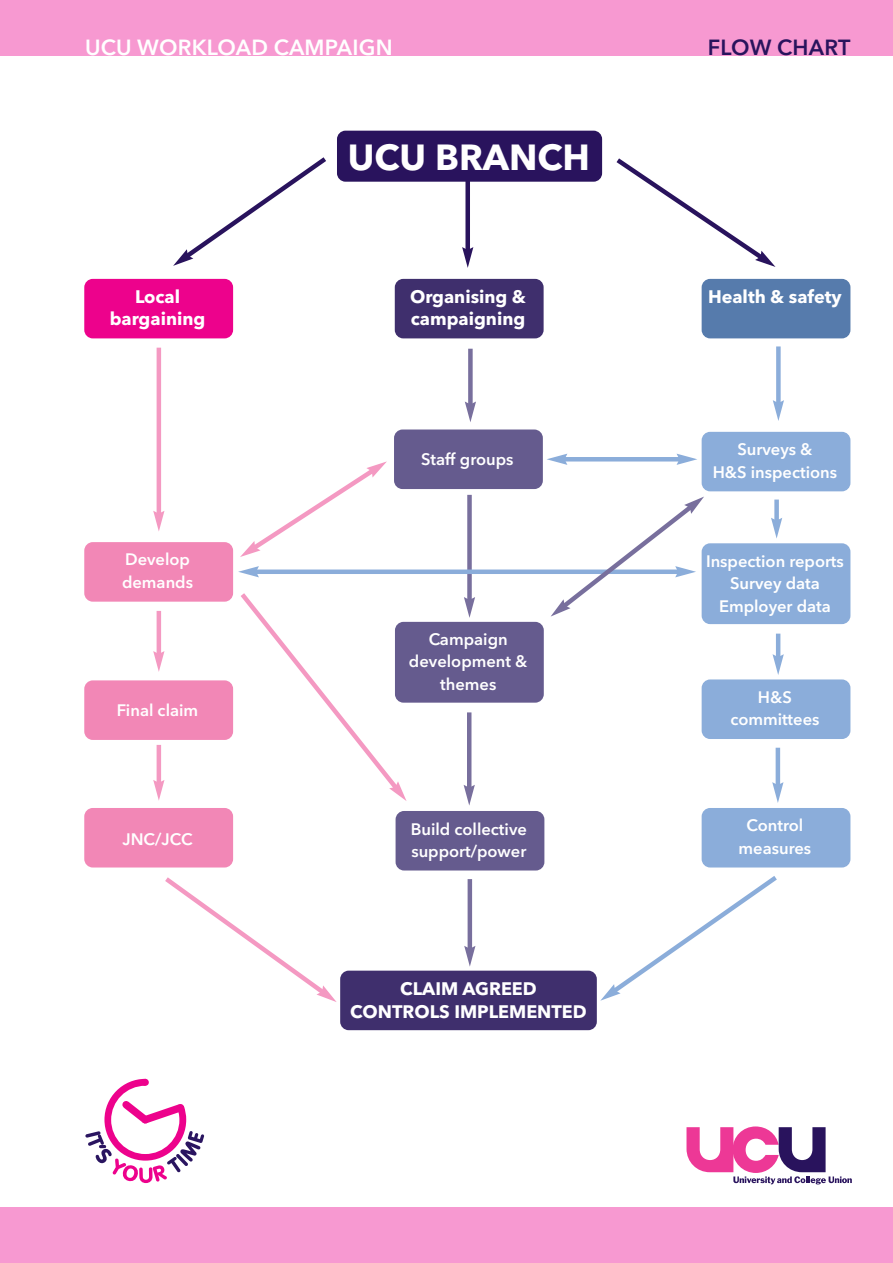
<style>
.page{position:relative;width:893px;height:1263px;background:#fff}
.page>*{position:absolute;margin:0;border:0;box-sizing:border-box;transform-origin:0 0}
.t1{font:700 36px "Avenir Next";color:#fff}
.t2{font:600 21.75px "Avenir Next";letter-spacing:.01em;color:#fff}
.t3{font:600 21.75px "Avenir Next";letter-spacing:.01em;color:#29135d}
.t4{font:700 18px/22.5px "Avenir Next";color:#fff}
.t5{font:600 16.5px/22.5px "Avenir Next";color:#fff;text-align:center}
</style>
<div class="page">
<div style="left:465px;top:169px;width:5px;height:82px;background:#29135d"></div>
<svg style="left:462px;top:247px;width:11px;height:21px"></svg>
<div style="left:468px;top:349px;width:5px;height:56px;background:#786f9d"></div>
<svg style="left:465px;top:401px;width:11px;height:21px"></svg>
<div style="left:467px;top:495px;width:5px;height:106px;background:#786f9d"></div>
<svg style="left:464px;top:597px;width:11px;height:21px"></svg>
<hr style="left:467px;top:712px;width:4px;height:77px;background:#786f9d">
<svg style="left:464px;top:785px;width:11px;height:21px"></svg>
<hr style="left:468px;top:879px;width:4px;height:71px;background:#786f9d">
<svg style="left:464px;top:946px;width:11px;height:21px"></svg>
<svg style="left:173px;top:157px;width:153px;height:109px"></svg>
<hr style="left:157px;top:348px;width:4px;height:167px;background:#f499c2">
<svg style="left:153px;top:511px;width:11px;height:20px"></svg>
<div style="left:776px;top:346px;width:5px;height:58px;background:#8badda"></div>
<svg style="left:773px;top:400px;width:11px;height:21px"></svg>
<div style="left:774px;top:499px;width:5px;height:23px;background:#8badda"></div>
<svg style="left:771px;top:518px;width:11px;height:20px"></svg>
<hr style="left:776px;top:634px;width:4px;height:24px;background:#8badda">
<svg style="left:772px;top:654px;width:12px;height:21px"></svg>
<hr style="left:776px;top:748px;width:4px;height:38px;background:#8badda">
<svg style="left:772px;top:782px;width:11px;height:21px"></svg>
<hr style="left:157px;top:611px;width:4px;height:44px;background:#f499c2">
<svg style="left:153px;top:651px;width:11px;height:21px"></svg>
<hr style="left:157px;top:745px;width:4px;height:39px;background:#f499c2">
<svg style="left:153px;top:780px;width:11px;height:21px"></svg>
<div style="left:0;top:1208px;width:893px;height:55px;background:#f799d1"></div>
<div style="left:0;top:0;width:893px;height:55px;background:#f799d1"></div>
<svg style="left:85px;top:1079px;width:119px;height:104px"></svg>
<svg style="left:686px;top:1126px;width:166px;height:58px"></svg>
<div style="left:337px;top:131px;width:265px;height:51px;background:#29135d;border-radius:9px"></div>
<div style="left:395px;top:279px;width:149px;height:59px;background:#3f2f6d;border-radius:9px"></div>
<div style="left:340px;top:971px;width:257px;height:59px;background:#3f2f6d;border-radius:9px"></div>
<div style="left:702px;top:279px;width:148px;height:59px;background:#567bac;border-radius:9px"></div>
<div style="left:84px;top:279px;width:149px;height:59px;background:#ed028c;border-radius:9px"></div>
<div style="left:84px;top:542px;width:149px;height:60px;background:#f287b6;border-radius:9px"></div>
<div style="left:702px;top:432px;width:148px;height:59px;background:#8badda;border-radius:9px"></div>
<div style="left:702px;top:543px;width:148px;height:81px;background:#8badda;border-radius:9px"></div>
<div style="left:702px;top:679px;width:148px;height:60px;background:#8badda;border-radius:9px"></div>
<div style="left:702px;top:808px;width:148px;height:59px;background:#8badda;border-radius:9px"></div>
<div style="left:394px;top:429px;width:149px;height:60px;background:#655b8e;border-radius:9px"></div>
<div style="left:396px;top:811px;width:148px;height:59px;background:#655b8e;border-radius:9px"></div>
<div style="left:395px;top:622px;width:149px;height:81px;background:#655b8e;border-radius:9px"></div>
<div style="left:84px;top:680px;width:149px;height:60px;background:#f287b6;border-radius:9px"></div>
<div style="left:84px;top:808px;width:149px;height:59px;background:#f287b6;border-radius:9px"></div>
<svg style="left:600px;top:876px;width:177px;height:125px"></svg>
<svg style="left:165px;top:877px;width:172px;height:125px"></svg>
<svg style="left:616px;top:158px;width:159px;height:109px"></svg>
<div style="left:255px;top:569px;width:424px;height:5px;background:#8badda"></div>
<svg style="left:238px;top:566px;width:21px;height:11px"></svg>
<svg style="left:240px;top:461px;width:147px;height:96px"></svg>
<svg style="left:551px;top:497px;width:153px;height:119px"></svg>
<hr style="left:563px;top:457px;width:117px;height:4px;background:#8badda">
<svg style="left:547px;top:454px;width:20px;height:11px"></svg>
<svg style="left:677px;top:454px;width:20px;height:11px"></svg>
<svg style="left:241px;top:593px;width:166px;height:208px"></svg>
<h2 class="t2" style="left:85px;top:29px;width:309px">UCU WORKLOAD CAMPAIGN</h2>
<h2 class="t3" style="left:708px;top:29px;width:144px">FLOW CHART</h2>
<h1 class="t1" style="left:348px;top:127px;width:244px">UCU BRANCH</h1>
<p class="t4" style="left:135px;top:285px;width:47px">Local</p>
<p class="t4" style="left:708px;top:285px;width:135px">Health &amp; safety</p>
<p class="t4" style="left:110px;top:308px;width:97px">bargaining</p>
<p class="t4" style="left:410px;top:285px;width:117px">Organising &amp; campaigning</p>
<p class="t5" style="left:122px;top:548px;width:73px;text-align:left">Develop demands</p>
<p class="t5" style="left:117px;top:698px;width:83px">Final claim</p>
<p class="t5" style="left:123px;top:827px;width:71px">JNC/JCC</p>
<p class="t5" style="left:421px;top:447px;width:94px">Staff groups</p>
<p class="t5" style="left:409px;top:627px;width:120px">Campaign development &amp; themes</p>
<p class="t5" style="left:411px;top:817px;width:118px;text-align:left">Build collective support/power</p>
<p class="t4" style="left:350px;top:978px;width:238px;text-align:center">CLAIM AGREED<br>CONTROLS IMPLEMENTED</p>
<p class="t5" style="left:713px;top:438px;width:126px">Surveys &amp;<br>H&amp;S inspections</p>
<p class="t5" style="left:706px;top:549px;width:139px">Inspection reports<br>Survey data<br>Employer data</p>
<p class="t5" style="left:730px;top:685px;width:91px">H&amp;S committees</p>
<p class="t5" style="left:739px;top:814px;width:74px">Control measures</p>
</div>
